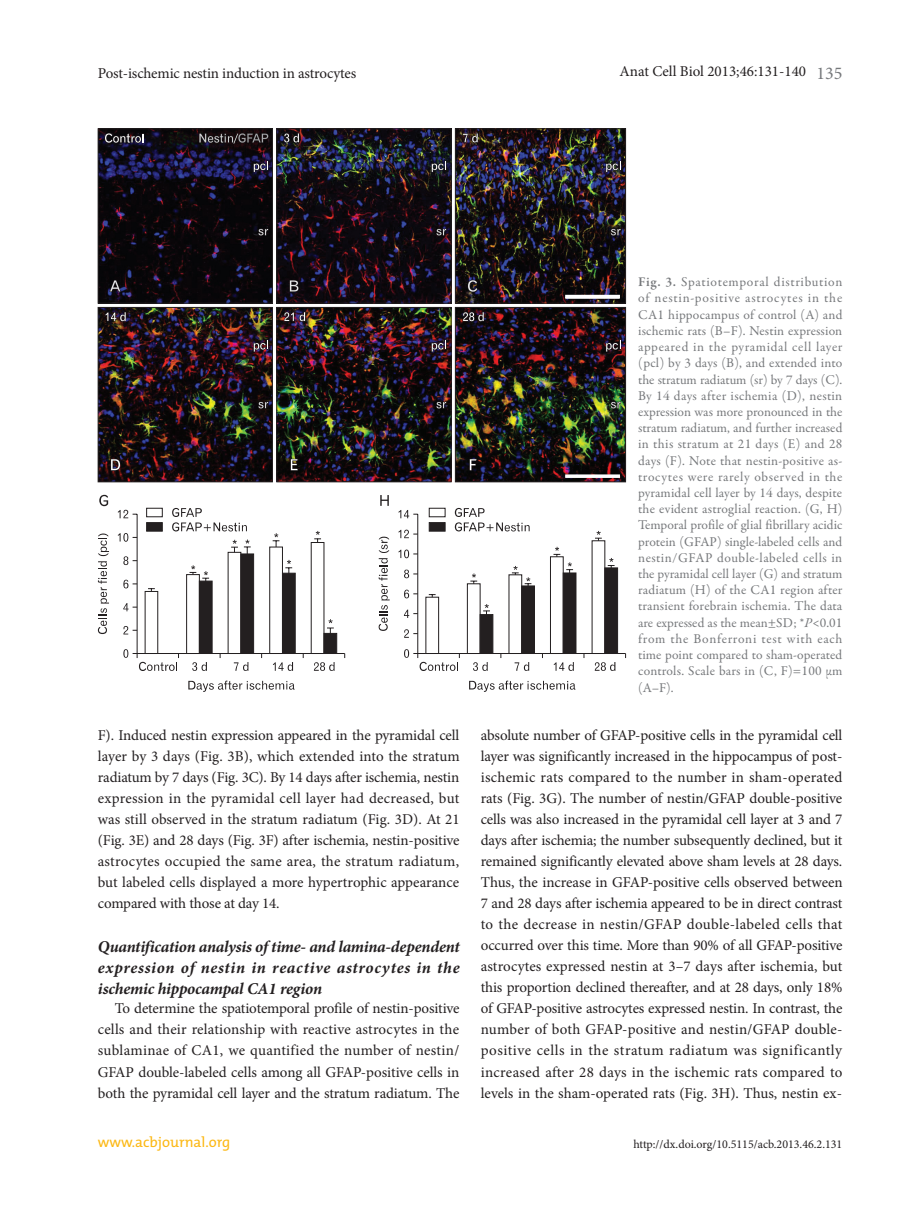
<style>
.page{position:relative;width:919px;height:1217px;background:#fff}
.page>*{position:absolute;margin:0;border:0;box-sizing:border-box;transform-origin:0 0}
.중제목{font:italic 700 16.5px/21px "Minion Pro";letter-spacing:-.005em;color:#231f20;text-align:justify}
.본문{font:15px/21px "Minion Pro";letter-spacing:-.005em;color:#231f20;text-align:justify}
.t1{font:14.7px "The Mix";color:#fcb814}
.캡션{font:13.5px/16.2px "Garamond Premr Pro";letter-spacing:.01em;color:#76787b;text-align:justify}
.t2{font:12px "Minion Pro";color:#231f20}
.s1{font-size:18px;color:#76787b}
.s2{font-weight:600}
.s3{font-style:italic}
</style>
<div class="page">
<img style="left:455px;top:128px;width:171px;height:354px">
<img style="left:98px;top:128px;width:353px;height:354px">
<svg style="left:104px;top:132px;width:40px;height:11px"></svg>
<svg style="left:199px;top:132px;width:70px;height:12px"></svg>
<svg style="left:253px;top:160px;width:16px;height:13px"></svg>
<svg style="left:257px;top:228px;width:12px;height:8px"></svg>
<hr style="left:565px;top:295px;width:55px;height:3px;background:#fff">
<svg style="left:105px;top:311px;width:21px;height:11px"></svg>
<svg style="left:109px;top:279px;width:12px;height:13px"></svg>
<svg style="left:289px;top:279px;width:10px;height:13px"></svg>
<svg style="left:467px;top:279px;width:11px;height:13px"></svg>
<svg style="left:110px;top:458px;width:11px;height:13px"></svg>
<svg style="left:290px;top:458px;width:9px;height:13px"></svg>
<svg style="left:469px;top:458px;width:8px;height:13px"></svg>
<svg style="left:283px;top:311px;width:23px;height:11px"></svg>
<svg style="left:462px;top:311px;width:22px;height:11px"></svg>
<svg style="left:283px;top:133px;width:17px;height:10px"></svg>
<svg style="left:462px;top:133px;width:16px;height:10px"></svg>
<svg style="left:431px;top:160px;width:16px;height:13px"></svg>
<svg style="left:435px;top:228px;width:12px;height:8px"></svg>
<svg style="left:605px;top:160px;width:16px;height:13px"></svg>
<svg style="left:609px;top:228px;width:12px;height:8px"></svg>
<svg style="left:253px;top:339px;width:16px;height:13px"></svg>
<svg style="left:257px;top:401px;width:12px;height:8px"></svg>
<svg style="left:431px;top:339px;width:16px;height:13px"></svg>
<svg style="left:435px;top:401px;width:12px;height:8px"></svg>
<svg style="left:605px;top:339px;width:16px;height:13px"></svg>
<svg style="left:609px;top:401px;width:12px;height:8px"></svg>
<svg style="left:98px;top:533px;width:11px;height:101px"></svg>
<svg style="left:99px;top:494px;width:9px;height:12px"></svg>
<svg style="left:188px;top:680px;width:106px;height:11px"></svg>
<svg style="left:378px;top:536px;width:11px;height:94px"></svg>
<svg style="left:380px;top:495px;width:9px;height:10px"></svg>
<svg style="left:469px;top:680px;width:106px;height:11px"></svg>
<div style="left:146px;top:507px;width:17px;height:10px;background:#c6c5c5"></div>
<svg style="left:118px;top:508px;width:227px;height:163px"></svg>
<div style="left:429px;top:507px;width:16px;height:10px;background:#c6c5c5"></div>
<svg style="left:398px;top:508px;width:228px;height:163px"></svg>
<hr style="left:565px;top:474px;width:55px;height:3px;background:#fff">
<p class="본문" style="left:98px;top:63px;width:260px">Post-ischemic nestin induction in astrocytes</p>
<p class="본문" style="left:619px;top:61px;width:224px">Anat Cell Biol 2013;46:131-140 <span class="s1">135</span></p>
<p class="본문" style="left:98px;top:724px;width:363px">F). Induced nestin expression appeared in the pyramidal cell layer by 3 days (Fig. 3B), which extended into the stratum radiatum by 7 days (Fig. 3C). By 14 days after ischemia, nestin expression in the pyramidal cell layer had decreased, but was still observed in the stratum radiatum (Fig. 3D). At 21 (Fig. 3E) and 28 days (Fig. 3F) after ischemia, nestin-positive astrocytes occupied the same area, the stratum radiatum, but labeled cells displayed a more hypertrophic appearance compared with those at day 14.</p>
<p class="중제목" style="left:98px;top:935px;width:363px">Quantification analysis of time- and lamina-dependent expression of nestin in reactive astrocytes in the ischemic hippocampal CA1 region</p>
<p class="본문" style="left:98px;top:997px;width:363px;text-indent:17px">To determine the spatiotemporal profile of nestin-positive cells and their relationship with reactive astrocytes in the sublaminae of CA1, we quantified the number of nestin/ GFAP double-labeled cells among all GFAP-positive cells in both the pyramidal cell layer and the stratum radiatum. The</p>
<p class="t1" style="left:98px;top:1129px;width:134px">www.acbjournal.org</p>
<p class="캡션" style="left:638px;top:274px;width:206px"><span class="s2">Fig. 3.</span> Spatiotemporal distribution of nestin-positive astrocytes in the CA1 hippocampus of control (A) and ischemic rats (B–F). Nestin expression appeared in the pyramidal cell layer (pcl) by 3 days (B), and extended into the stratum radiatum (sr) by 7 days (C).<br>By 14 days after ischemia (D), nestin expression was more pronounced in the stratum radiatum, and further increased in this stratum at 21 days (E) and 28 days (F). Note that nestin-positive as&shy;trocytes were rarely observed in the pyramidal cell layer by 14 days, despite the evident astroglial reaction. (G, H)<br>Temporal profile of glial fibrillary acidic protein (GFAP) single-labeled cells and nestin/GFAP double-labeled cells in the pyramidal cell layer (G) and stratum radiatum (H) of the CA1 region after transient forebrain ischemia. The data are expressed as the mean±SD; *<span class="s3">P</span>&lt;0.01 from the Bonferroni test with each time point compared to sham-operated controls. Scale bars in (C, F)=100 µm (A–F).</p>
<p class="본문" style="left:480px;top:724px;width:363px">absolute number of GFAP-positive cells in the pyramidal cell layer was significantly increased in the hippocampus of post&shy;ischemic rats compared to the number in sham-operated rats (Fig. 3G). The number of nestin/GFAP double-positive cells was also increased in the pyramidal cell layer at 3 and 7 days after ischemia; the number subsequently declined, but it remained significantly elevated above sham levels at 28 days.<br>Thus, the increase in GFAP-positive cells observed between 7 and 28 days after ischemia appeared to be in direct contrast to the decrease in nestin/GFAP double-labeled cells that occurred over this time. More than 90% of all GFAP-positive astrocytes expressed nestin at 3–7 days after ischemia, but this proportion declined thereafter, and at 28 days, only 18% of GFAP-positive astrocytes expressed nestin. In contrast, the number of both GFAP-positive and nestin/GFAP double&shy;positive cells in the stratum radiatum was significantly increased after 28 days in the ischemic rats compared to levels in the sham-operated rats (Fig. 3H). Thus, nestin ex-</p>
<p class="t2" style="left:633px;top:1135px;width:210px">http://dx.doi.org/10.5115/acb.2013.46.2.131</p>
</div>
